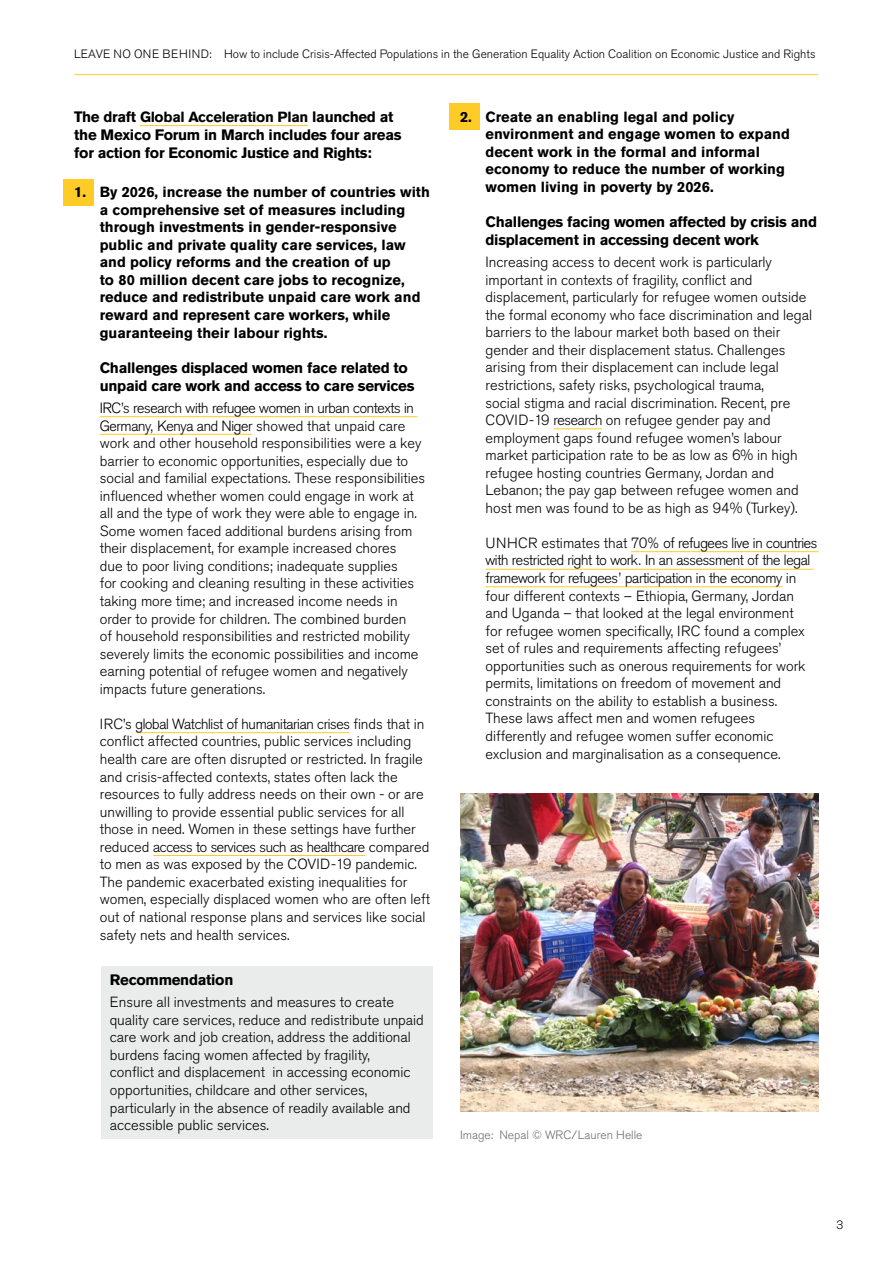
<style>
.page{position:relative;width:893px;height:1263px;background:#fff}
.page>*{position:absolute;margin:0;border:0;box-sizing:border-box;transform-origin:0 0}
.t1{font:700 15px/18px "Akzidenz Grotesk Std";letter-spacing:-.02em;color:#000}
.t2{font:300 14.7px/17.5px "Akzidenz Grotesk Std";color:#000}
.t3{font:700 14.7px/17.5px "Akzidenz Grotesk Std";color:#000}
.t4{font:700 14.7px "Akzidenz Grotesk Std";letter-spacing:-.02em;color:#000}
.t5{font:300 12px "Akzidenz Grotesk Std";color:#000}
.t6{font:300 12px "Akzidenz Grotesk Std";color:#706f6f}
.s1{font-size:15px}
.s2{font-family:"Akzidenz Grotesk"}
</style>
<div class="page">
<div style="left:450px;top:104px;width:30px;height:26px;background:#fecb27"></div>
<div style="left:63px;top:179px;width:31px;height:26px;background:#fecb27"></div>
<hr style="left:74px;top:74px;width:744px;height:1px;background:#fecb27">
<hr style="left:140px;top:125px;width:168px;height:1px;background:#fecb27">
<hr style="left:100px;top:416px;width:317px;height:1px;background:#fecb27">
<hr style="left:100px;top:434px;width:152px;height:1px;background:#fecb27">
<hr style="left:136px;top:732px;width:214px;height:1px;background:#fecb27">
<hr style="left:153px;top:855px;width:212px;height:1px;background:#fecb27">
<hr style="left:554px;top:428px;width:48px;height:1px;background:#fecb27">
<hr style="left:631px;top:551px;width:188px;height:1px;background:#fecb27">
<hr style="left:485px;top:569px;width:329px;height:1px;background:#fecb27">
<hr style="left:485px;top:586px;width:297px;height:1px;background:#fecb27">
<div style="left:101px;top:966px;width:332px;height:172px;background:#eaebeb"></div>
<img style="left:460px;top:794px;width:359px;height:317px">
<p class="t5" style="left:74px;top:47px;width:743px">LEAVE NO ONE BEHIND: How to include Crisis-Affected Populations in the Generation Equality Action Coalition on Economic Justice and Rights</p>
<p class="t4" style="left:74px;top:108px;width:321px"><span class="s1">The draft</span> Global Acceleration Plan <span class="s1">launched at</span></p>
<p class="t1" style="left:74px;top:126px;width:329px">the Mexico Forum in March includes four areas for action for Economic Justice and Rights:</p>
<p class="t3" style="left:100px;top:183px;width:332px;text-indent:-26px">1. By 2026, increase the number of countries with a comprehensive set of measures including through investments in gender-responsive public and private quality care services, law and policy reforms and the creation of up<br>to 80 million decent care jobs to recognize, reduce and redistribute unpaid care work and reward and represent care workers, while guaranteeing their labour rights.</p>
<p class="t1" style="left:100px;top:359px;width:316px">Challenges displaced women face related to unpaid care work and access to care services</p>
<p class="t2" style="left:100px;top:399px;width:327px"><span class="s2">IRC’s research with refugee women in urban contexts in Germany, Kenya and Niger</span> showed that unpaid care work and other household responsibilities were a key barrier to economic opportunities, especially due to social and familial expectations. These responsibilities influenced whether women could engage in work at all and the type of work they were able to engage in.<br>Some women faced additional burdens arising from their displacement, for example increased chores<br>due to poor living conditions; inadequate supplies<br>for cooking and cleaning resulting in these activities taking more time; and increased income needs in order to provide for children. The combined burden<br>of household responsibilities and restricted mobility severely limits the economic possibilities and income earning potential of refugee women and negatively impacts future generations.</p>
<p class="t2" style="left:100px;top:715px;width:332px">IRC’s <span class="s2">global Watchlist of humanitarian crises</span> finds that in conflict affected countries, public services including health care are often disrupted or restricted. In fragile and crisis-affected contexts, states often lack the resources to fully address needs on their own - or are unwilling to provide essential public services for all those in need. Women in these settings have further reduced <span class="s2">access to services such as healthcare</span> compared to men as was exposed by the COVID-19 pandemic.<br>The pandemic exacerbated existing inequalities for women, especially displaced women who are often left out of national response plans and services like social safety nets and health services.</p>
<p class="t1" style="left:110px;top:971px;width:125px">Recommendation</p>
<p class="t2" style="left:110px;top:994px;width:315px">Ensure all investments and measures to create quality care services, reduce and redistribute unpaid care work and job creation, address the additional burdens facing women affected by fragility,<br>conflict and displacement in accessing economic opportunities, childcare and other services, particularly in the absence of readily available and accessible public services.</p>
<p class="t3" style="left:485px;top:108px;width:306px;text-indent:-26px">2. Create an enabling legal and policy environment and engage women to expand decent work in the formal and informal economy to reduce the number of working women living in poverty by 2026.</p>
<p class="t1" style="left:485px;top:213px;width:333px">Challenges facing women affected by crisis and displacement in accessing decent work</p>
<p class="t2" style="left:485px;top:254px;width:328px">Increasing access to decent work is particularly important in contexts of fragility, conflict and displacement, particularly for refugee women outside the formal economy who face discrimination and legal barriers to the labour market both based on their gender and their displacement status. Challenges arising from their displacement can include legal restrictions, safety risks, psychological trauma,<br>social stigma and racial discrimination. Recent, pre COVID-19 <span class="s2">research</span> on refugee gender pay and employment gaps found refugee women’s labour market participation rate to be as low as 6% in high refugee hosting countries Germany, Jordan and Lebanon; the pay gap between refugee women and host men was found to be as high as 94% (Turkey).</p>
<p class="t2" style="left:485px;top:534px;width:333px">UNHCR estimates that <span class="s2">70% of refugees live in countries with restricted right to work. In an assessment of the legal framework for refugees’ participation in the economy</span> in four different contexts – Ethiopia, Germany, Jordan and Uganda – that looked at the legal environment<br>for refugee women specifically, IRC found a complex set of rules and requirements affecting refugees’ opportunities such as onerous requirements for work permits, limitations on freedom of movement and constraints on the ability to establish a business.<br>These laws affect men and women refugees differently and refugee women suffer economic exclusion and marginalisation as a consequence.</p>
<p class="t6" style="left:460px;top:1128px;width:184px">Image: Nepal © WRC/Lauren Helle</p>
<p class="t5" style="left:836px;top:1218px;width:8px">3</p>
</div>
